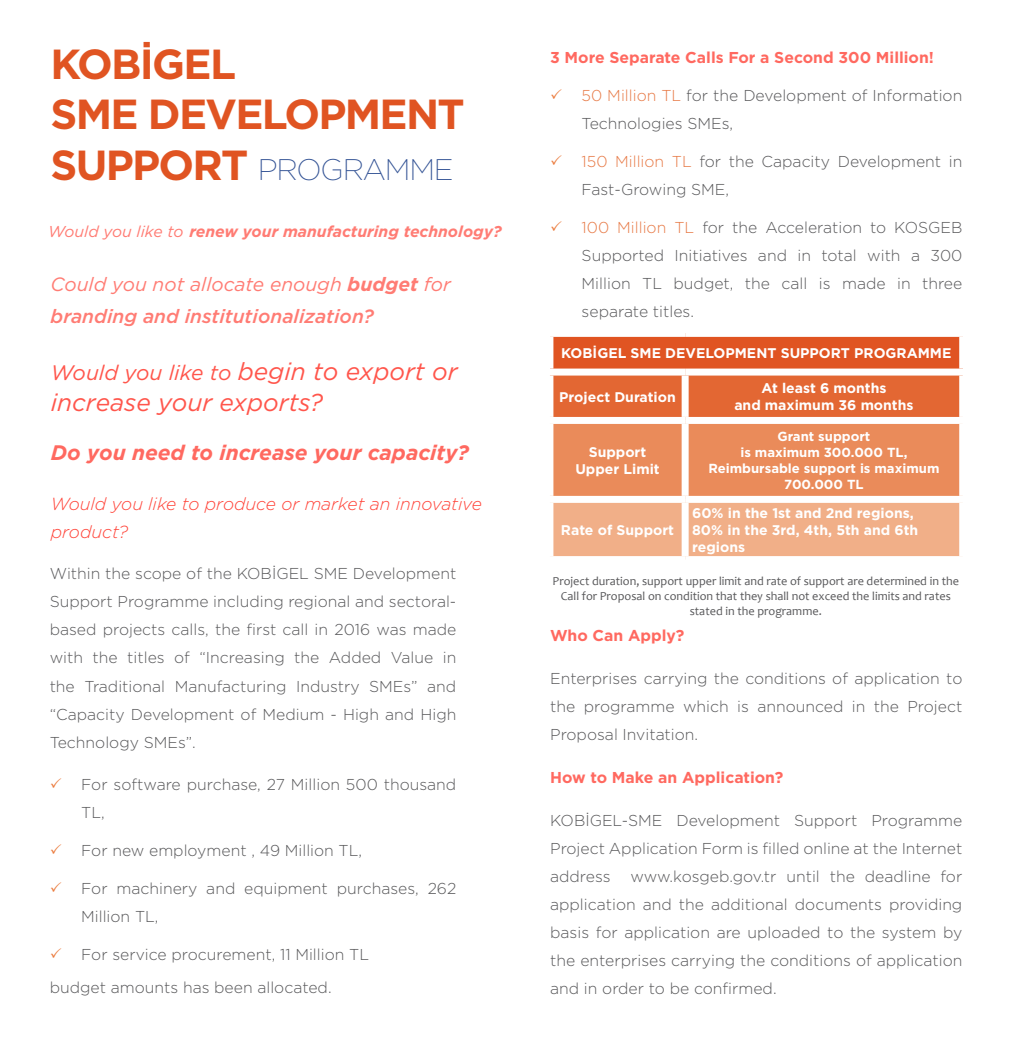
<style>
.page{position:relative;width:1012px;height:1042px;background:#fff}
.page>*{position:absolute;margin:0;border:0;box-sizing:border-box;transform-origin:0 0}
.t1{font:700 42px/50.4px "Gotham";letter-spacing:-.04em;color:#e05422}
.t2{font:200 29.75px "Gotham";letter-spacing:-.04em;color:#335395}
.t3{font:italic 24.5px/31.5px "Gotham";color:#ff564c}
.t4{font:italic 700 21px "Gotham";color:#ff6960}
.t5{font:italic 500 19.25px/31.5px "Gotham";color:#ff7c74}
.t6{font:italic 300 17.5px/28px "Gotham";color:#ff4338}
.t7{font:300 15.75px/28px "Gotham";color:#58585a;text-align:justify}
.t8{font:700 15.75px "Gotham";color:#ff6960}
.t9{font:italic 700 15.75px "Gotham";color:#ff7c74}
.t10{font:700 14px/16.8px "Gotham";color:#fff;text-align:center}
.t11{font:700 13.12px/16.1px "Gotham";color:#fff;text-align:center}
.t12{font:12.25px/14.7px "Candara";color:#58585a;text-align:center}
.s1{font-weight:700;font-size:42px;color:#e05422}
.s2{font-weight:400}
.s3{font-weight:700}
.s4{font-size:21px}
.s5{color:#e77945}
</style>
<div class="page">
<div style="left:550px;top:333px;width:413px;height:39px;background:#e05422"></div>
<svg style="left:553px;top:375px;width:406px;height:181px;background:#ea8e5f"></svg>
<div style="left:959px;top:337px;width:7px;height:31px;background:#fff"></div>
<div style="left:546px;top:368px;width:139px;height:7px;background:#fff"></div>
<div style="left:685px;top:368px;width:281px;height:7px;background:#fff"></div>
<div style="left:546px;top:417px;width:139px;height:7px;background:#fff"></div>
<div style="left:685px;top:417px;width:281px;height:7px;background:#fff"></div>
<div style="left:546px;top:496px;width:139px;height:7px;background:#fff"></div>
<div style="left:685px;top:496px;width:281px;height:7px;background:#fff"></div>
<div style="left:546px;top:330px;width:139px;height:7px;background:#fff"></div>
<div style="left:546px;top:337px;width:7px;height:31px;background:#fff"></div>
<div style="left:685px;top:330px;width:281px;height:7px;background:#fff"></div>
<div style="left:682px;top:375px;width:7px;height:42px;background:#fff"></div>
<div style="left:682px;top:424px;width:7px;height:72px;background:#fff"></div>
<div style="left:682px;top:503px;width:7px;height:53px;background:#fff"></div>
<h1 class="t1" style="left:51px;top:38px;width:416px">KOBİGEL<br>SME DEVELOPMENT</h1>
<h2 class="t2" style="left:51px;top:153px;width:405px"><span class="s1">SUPPORT</span> PROGRAMME</h2>
<p class="t9" style="left:48px;top:221px;width:455px"><span class="s2">Would you like to</span> renew your manufacturing technology?</p>
<p class="t5" style="left:51px;top:268px;width:402px"><span class="s2">Could you not allocate enough</span> <span class="s3">budget</span> <span class="s2">for </span>branding and institutionalization?</p>
<h3 class="t3" style="left:51px;top:355px;width:408px"><span class="s4">Would you like to</span> begin to export or increase your exports?</h3>
<h3 class="t4" style="left:51px;top:439px;width:420px">Do you need to increase your capacity?</h3>
<p class="t6" style="left:51px;top:490px;width:433px">Would you like to produce or market an innovative product?</p>
<p class="t7" style="left:50px;top:559px;width:408px">Within the scope of the KOBİGEL SME Development Support Programme including regional and sectoral&shy;based projects calls, the first call in 2016 was made with the titles of “Increasing the Added Value in the Traditional Manufacturing Industry SMEs” and “Capacity Development of Medium - High and High Technology SMEs”.</p>
<p class="t7" style="left:81px;top:770px;width:377px">For software purchase, 27 Million 500 thousand<br>TL,</p>
<p class="t7" style="left:81px;top:836px;width:283px">For new employment , 49 Million TL,</p>
<p class="t7" style="left:81px;top:874px;width:377px">For machinery and equipment purchases, 262<br>Million TL,</p>
<p class="t7" style="left:50px;top:938px;width:321px;line-height:32.9px;text-indent:32px">For service procurement, 11 Million TL budget amounts has been allocated.</p>
<p class="t8" style="left:550px;top:47px;width:385px">3 More Separate Calls For a Second 300 Million!</p>
<p class="t7" style="left:582px;top:81px;width:382px"><span class="s5">50 Million TL</span> for the Development of Information<br>Technologies SMEs,</p>
<p class="t7" style="left:582px;top:147px;width:382px"><span class="s5">150 Million TL</span> for the Capacity Development in<br>Fast-Growing SME,</p>
<p class="t7" style="left:582px;top:213px;width:382px"><span class="s5">100 Million TL</span> for the Acceleration to KOSGEB Supported Initiatives and in total with a 300<br>Million TL budget, the call is made in three separate titles.</p>
<p class="t10" style="left:561px;top:345px;width:392px">KOBİGEL SME DEVELOPMENT SUPPORT PROGRAMME</p>
<p class="t10" style="left:559px;top:388px;width:118px">Project Duration</p>
<p class="t10" style="left:734px;top:380px;width:181px">At least 6 months<br>and maximum 36 months</p>
<p class="t10" style="left:575px;top:444px;width:86px">Support<br>Upper Limit</p>
<p class="t11" style="left:708px;top:428px;width:233px">Grant support<br>is maximum 300.000 TL,<br>Reimbursable support is maximum<br>700.000 TL</p>
<p class="t10" style="left:692px;top:505px;width:228px;text-align:left">60% in the 1st and 2nd regions,<br>80% in the 3rd, 4th, 5th and 6th regions</p>
<p class="t12" style="left:553px;top:574px;width:408px">Project duration, support upper limit and rate of support are determined in the<br>Call for Proposal on condition that they shall not exceed the limits and rates stated in the programme.</p>
<p class="t10" style="left:561px;top:522px;width:115px">Rate of Support</p>
<p class="t8" style="left:550px;top:625px;width:136px">Who Can Apply?</p>
<p class="t7" style="left:550px;top:664px;width:414px">Enterprises carrying the conditions of application to the programme which is announced in the Project Proposal Invitation.</p>
<p class="t8" style="left:550px;top:766px;width:235px">How to Make an Application?</p>
<p class="t7" style="left:550px;top:805px;width:414px">KOBİGEL-SME Development Support Programme Project Application Form is filled online at the Internet address</p>
<p class="t7" style="left:550px;top:861px;width:414px;text-indent:80px">www.kosgeb.gov.tr until the deadline for application and the additional documents providing basis for application are uploaded to the system by the enterprises carrying the conditions of application and in order to be confirmed.</p>
</div>
